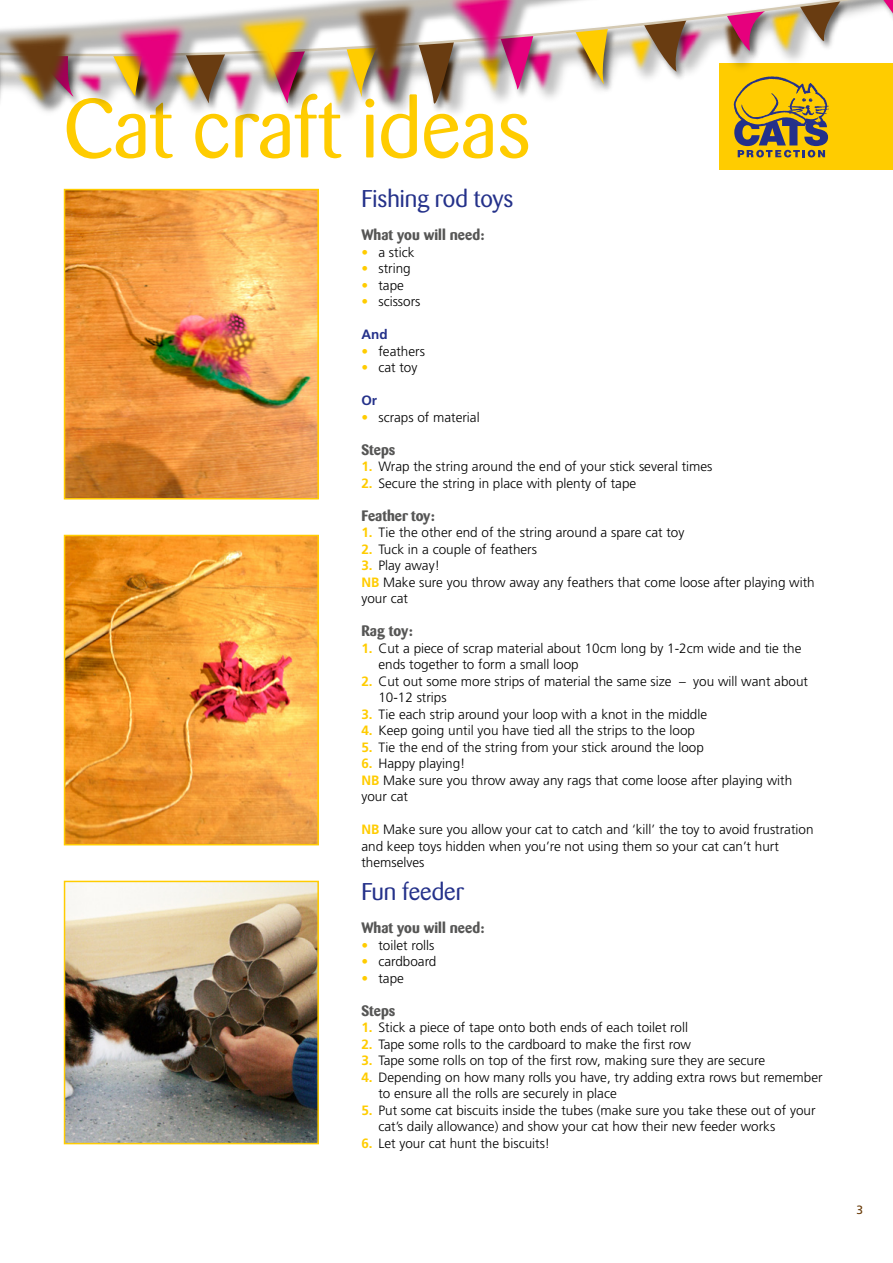
<style>
.page{position:relative;width:893px;height:1263px;background:#fff}
.page>*{position:absolute;margin:0;border:0;box-sizing:border-box;transform-origin:0 0}
.t1{font:82.5px "Barmeno BQ";color:#fc0}
.t2{font:24px "Barmeno BQ";color:#24318a}
.t3{font:700 15px "Barmeno BQ";color:#565655}
.t4{font:300 13.5px/16.5px "Frutiger";color:#000}
.t5{font:700 13.5px "Frutiger";color:#24318a}
.t6{font:12px "Frutiger";color:#683a07}
.s1{font-weight:700;color:#fc0}
</style>
<div class="page">
<img style="left:67px;top:884px;width:249px;height:257px">
<div style="left:64px;top:881px;width:255px;height:263px;border:2px solid #fc0"></div>
<img style="left:67px;top:192px;width:249px;height:304px">
<div style="left:64px;top:189px;width:255px;height:310px;border:2px solid #fc0"></div>
<img style="left:67px;top:538px;width:249px;height:304px">
<div style="left:64px;top:535px;width:255px;height:310px;border:2px solid #fc0"></div>
<div style="left:720px;top:64px;width:173px;height:106px;background:#fc0"></div>
<img style="left:719px;top:116px;width:110px;height:47px">
<svg style="left:691px;top:0;width:202px;height:107px"></svg>
<img style="left:0;top:0;width:691px;height:121px">
<h1 class="t1" style="left:64px;top:81px;width:469px">Cat craft ideas</h1>
<h2 class="t2" style="left:361px;top:185px;width:153px">Fishing rod toys</h2>
<p class="t3" style="left:361px;top:226px;width:125px">What you will need:</p>
<p class="t4" style="left:361px;top:244px;width:55px"><span class="s1">•</span> a stick</p>
<p class="t4" style="left:361px;top:260px;width:51px"><span class="s1">•</span> string</p>
<p class="t4" style="left:361px;top:277px;width:44px"><span class="s1">•</span> tape</p>
<p class="t4" style="left:361px;top:293px;width:61px"><span class="s1">•</span> scissors</p>
<p class="t5" style="left:361px;top:326px;width:28px">And</p>
<p class="t4" style="left:361px;top:343px;width:65px"><span class="s1">•</span> feathers</p>
<p class="t4" style="left:361px;top:359px;width:57px"><span class="s1">•</span> cat toy</p>
<p class="t5" style="left:361px;top:392px;width:17px">Or</p>
<p class="t4" style="left:361px;top:409px;width:120px"><span class="s1">•</span> scraps of material</p>
<p class="t3" style="left:361px;top:440px;width:36px">Steps</p>
<p class="t4" style="left:361px;top:458px;width:353px"><span class="s1">1.</span> Wrap the string around the end of your stick several times</p>
<p class="t4" style="left:361px;top:475px;width:276px"><span class="s1">2.</span> Secure the string in place with plenty of tape</p>
<p class="t3" style="left:361px;top:506px;width:75px">Feather toy:</p>
<p class="t4" style="left:361px;top:524px;width:324px"><span class="s1">1.</span> Tie the other end of the string around a spare cat toy</p>
<p class="t4" style="left:361px;top:541px;width:177px"><span class="s1">2.</span> Tuck in a couple of feathers</p>
<p class="t4" style="left:361px;top:557px;width:455px"><span class="s1">3.</span> Play away!<br><span class="s1">NB</span> Make sure you throw away any feathers that come loose after playing with your cat</p>
<p class="t3" style="left:361px;top:622px;width:53px">Rag toy:</p>
<p class="t4" style="left:378px;top:640px;width:425px;text-indent:-17px"><span class="s1">1.</span> Cut a piece of scrap material about 10cm long by 1-2cm wide and tie the ends together to form a small loop</p>
<p class="t4" style="left:378px;top:673px;width:431px;text-indent:-17px"><span class="s1">2.</span> Cut out some more strips of material the same size – you will want about<br>10-12 strips</p>
<p class="t4" style="left:361px;top:706px;width:347px"><span class="s1">3.</span> Tie each strip around your loop with a knot in the middle</p>
<p class="t4" style="left:361px;top:722px;width:335px"><span class="s1">4.</span> Keep going until you have tied all the strips to the loop</p>
<p class="t4" style="left:361px;top:739px;width:344px"><span class="s1">5.</span> Tie the end of the string from your stick around the loop</p>
<p class="t4" style="left:361px;top:755px;width:432px"><span class="s1">6.</span> Happy playing!<br><span class="s1">NB</span> Make sure you throw away any rags that come loose after playing with your cat</p>
<p class="t4" style="left:361px;top:821px;width:454px"><span class="s1">NB</span> Make sure you allow your cat to catch and ‘kill’ the toy to avoid frustration and keep toys hidden when you’re not using them so your cat can’t hurt themselves</p>
<h2 class="t2" style="left:361px;top:878px;width:104px">Fun feeder</h2>
<p class="t3" style="left:361px;top:919px;width:125px">What you will need:</p>
<p class="t4" style="left:361px;top:937px;width:75px"><span class="s1">•</span> toilet rolls</p>
<p class="t4" style="left:361px;top:953px;width:77px"><span class="s1">•</span> cardboard</p>
<p class="t4" style="left:361px;top:970px;width:44px"><span class="s1">•</span> tape</p>
<p class="t3" style="left:361px;top:1001px;width:36px">Steps</p>
<p class="t4" style="left:361px;top:1019px;width:328px"><span class="s1">1.</span> Stick a piece of tape onto both ends of each toilet roll</p>
<p class="t4" style="left:361px;top:1036px;width:331px"><span class="s1">2.</span> Tape some rolls to the cardboard to make the first row</p>
<p class="t4" style="left:361px;top:1052px;width:405px"><span class="s1">3.</span> Tape some rolls on top of the first row, making sure they are secure</p>
<p class="t4" style="left:378px;top:1069px;width:446px;text-indent:-17px"><span class="s1">4.</span> Depending on how many rolls you have, try adding extra rows but remember to ensure all the rolls are securely in place</p>
<p class="t4" style="left:378px;top:1102px;width:439px;text-indent:-17px"><span class="s1">5.</span> Put some cat biscuits inside the tubes (make sure you take these out of your cat’s daily allowance) and show your cat how their new feeder works</p>
<p class="t4" style="left:361px;top:1135px;width:190px"><span class="s1">6.</span> Let your cat hunt the biscuits!</p>
<p class="t6" style="left:856px;top:1202px;width:8px">3</p>
</div>
